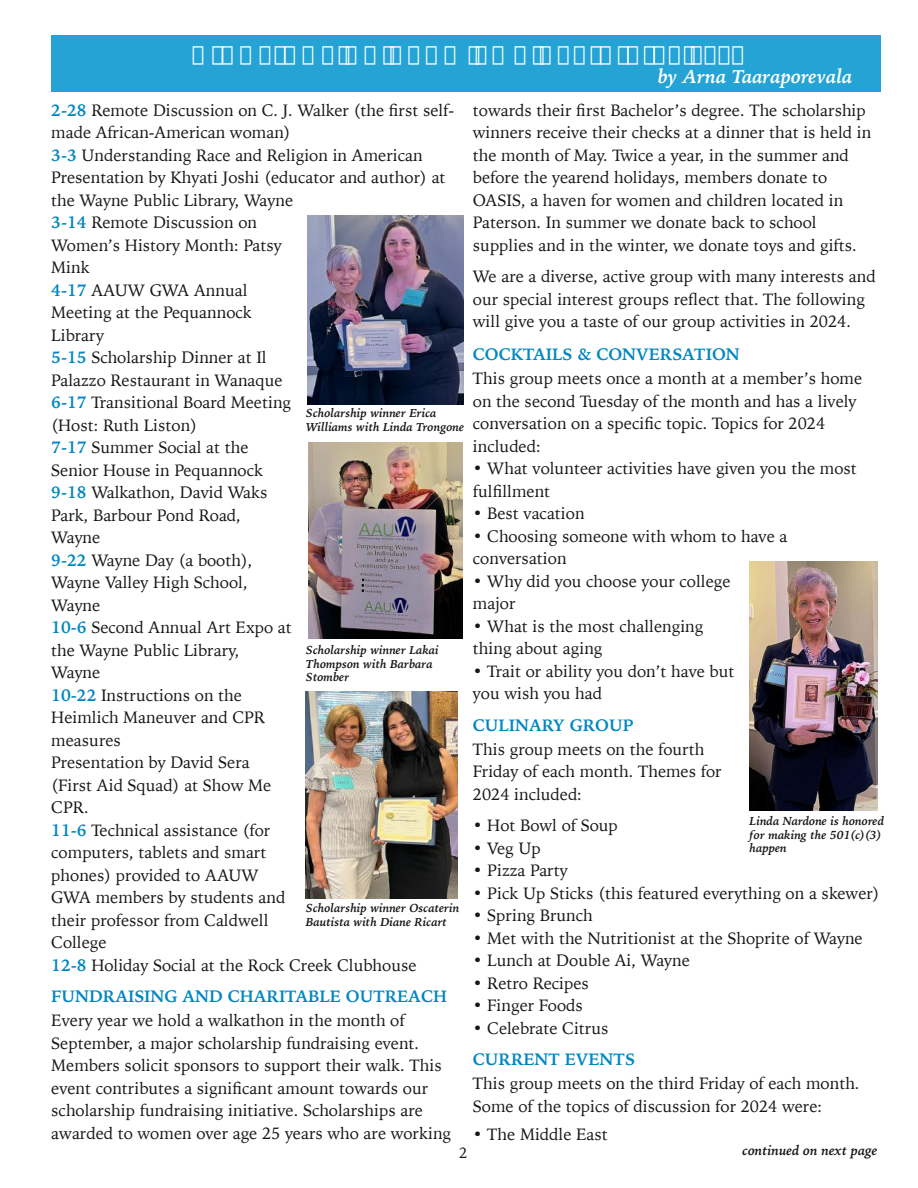
<style>
.page{position:relative;width:918px;height:1188px;background:#fff}
.page>*{position:absolute;margin:0;border:0;box-sizing:border-box;transform-origin:0 0}
.t1{font:900 21px "Iowan Old Style";color:#fff}
.t2{font:italic 700 19.5px "Iowan Old Style";color:#fff}
.t3{font:16.5px/22.5px "Iowan Old Style";color:#181715}
.t4{font:700 16.5px "Iowan Old Style";color:#0087c1}
.t5{font:15px "Iowan Old Style";color:#181715}
.t6{font:italic 700 13.5px "Iowan Old Style";letter-spacing:.005em;color:#181715}
.t7{font:italic 700 12px/13.5px "Iowan Old Style";color:#181715}
.s1{font-weight:700;color:#0087c1}
</style>
<div class="page">
<div style="left:51px;top:35px;width:829px;height:57px;background:#26a3d5"></div>
<img style="left:307px;top:216px;width:156px;height:189px">
<img style="left:309px;top:442px;width:153px;height:197px">
<img style="left:306px;top:691px;width:152px;height:208px">
<img style="left:750px;top:562px;width:128px;height:249px">
<p class="t1" style="left:192px;top:39px;width:555px">HIGHLIGHT ON AAUW GWA ACTIVITIES 2024</p>
<p class="t3" style="left:51px;top:99px;width:404px"><span class="s1">2-28</span> Remote Discussion on C. J. Walker (the first self&shy;made African-American woman)<br><span class="s1">3-3</span> Understanding Race and Religion in American<br>Presentation by Khyati Joshi (educator and author) at the Wayne Public Library, Wayne<br><span class="s1">3-14</span> Remote Discussion on<br>Women’s History Month: Patsy<br>Mink<br><span class="s1">4-17</span> AAUW GWA Annual<br>Meeting at the Pequannock<br>Library<br><span class="s1">5-15</span> Scholarship Dinner at Il<br>Palazzo Restaurant in Wanaque<br><span class="s1">6-17</span> Transitional Board Meeting<br>(Host: Ruth Liston)<br><span class="s1">7-17</span> Summer Social at the<br>Senior House in Pequannock<br><span class="s1">9-18</span> Walkathon, David Waks<br>Park, Barbour Pond Road,<br>Wayne<br><span class="s1">9-22</span> Wayne Day (a booth),<br>Wayne Valley High School,<br>Wayne<br><span class="s1">10-6</span> Second Annual Art Expo at<br>the Wayne Public Library,<br>Wayne<br><span class="s1">10-22</span> Instructions on the<br>Heimlich Maneuver and CPR<br>measures<br>Presentation by David Sera<br>(First Aid Squad) at Show Me<br>CPR.<br><span class="s1">11-6</span> Technical assistance (for<br>computers, tablets and smart<br>phones) provided to AAUW<br>GWA members by students and<br>their professor from Caldwell<br>College<br><span class="s1">12-8</span> Holiday Social at the Rock Creek Clubhouse</p>
<p class="t4" style="left:51px;top:985px;width:397px">FUNDRAISING AND CHARITABLE OUTREACH</p>
<p class="t3" style="left:51px;top:1009px;width:401px">Every year we hold a walkathon in the month of September, a major scholarship fundraising event.<br>Members solicit sponsors to support their walk. This event contributes a significant amount towards our scholarship fundraising initiative. Scholarships are awarded to women over age 25 years who are working</p>
<p class="t2" style="left:658px;top:63px;width:196px">by Arna Taaraporevala</p>
<p class="t3" style="left:473px;top:99px;width:400px">towards their first Bachelor’s degree. The scholarship winners receive their checks at a dinner that is held in the month of May. Twice a year, in the summer and before the yearend holidays, members donate to OASIS, a haven for women and children located in Paterson. In summer we donate back to school supplies and in the winter, we donate toys and gifts.</p>
<p class="t3" style="left:473px;top:265px;width:404px">We are a diverse, active group with many interests and our special interest groups reflect that. The following will give you a taste of our group activities in 2024.</p>
<p class="t4" style="left:473px;top:343px;width:268px">COCKTAILS &amp; CONVERSATION</p>
<p class="t3" style="left:473px;top:367px;width:391px">This group meets once a month at a member’s home on the second Tuesday of the month and has a lively conversation on a specific topic. Topics for 2024 included:</p>
<p class="t3" style="left:473px;top:457px;width:385px">• What volunteer activities have given you the most fulfillment</p>
<p class="t3" style="left:473px;top:502px;width:113px">• Best vacation</p>
<p class="t3" style="left:473px;top:525px;width:316px">• Choosing someone with whom to have a conversation</p>
<p class="t3" style="left:473px;top:570px;width:259px">• Why did you choose your college major</p>
<p class="t3" style="left:473px;top:615px;width:232px">• What is the most challenging thing about aging</p>
<p class="t3" style="left:473px;top:660px;width:263px">• Trait or ability you don’t have but you wish you had</p>
<p class="t4" style="left:473px;top:714px;width:162px">CULINARY GROUP</p>
<p class="t3" style="left:473px;top:738px;width:250px">This group meets on the fourth<br>Friday of each month. Themes for<br>2024 included:</p>
<p class="t3" style="left:473px;top:814px;width:146px">• Hot Bowl of Soup</p>
<p class="t3" style="left:473px;top:837px;width:69px">• Veg Up</p>
<p class="t3" style="left:473px;top:859px;width:96px">• Pizza Party</p>
<p class="t3" style="left:473px;top:882px;width:408px">• Pick Up Sticks (this featured everything on a skewer)</p>
<p class="t3" style="left:473px;top:904px;width:121px">• Spring Brunch</p>
<p class="t3" style="left:473px;top:927px;width:391px">• Met with the Nutritionist at the Shoprite of Wayne</p>
<p class="t3" style="left:473px;top:949px;width:218px">• Lunch at Double Ai, Wayne</p>
<p class="t3" style="left:473px;top:972px;width:118px">• Retro Recipes</p>
<p class="t3" style="left:473px;top:994px;width:111px">• Finger Foods</p>
<p class="t3" style="left:473px;top:1017px;width:137px">• Celebrate Citrus</p>
<p class="t4" style="left:473px;top:1048px;width:164px">CURRENT EVENTS</p>
<p class="t3" style="left:473px;top:1072px;width:388px">This group meets on the third Friday of each month.<br>Some of the topics of discussion for 2024 were:</p>
<p class="t3" style="left:473px;top:1123px;width:136px">• The Middle East</p>
<p class="t7" style="left:306px;top:406px;width:160px">Scholarship winner Erica<br>Williams with Linda Trongone</p>
<p class="t7" style="left:306px;top:643px;width:134px">Scholarship winner Lakai<br>Thompson with Barbara<br>Stomber</p>
<p class="t7" style="left:750px;top:814px;width:136px">Linda Nardone is honored for making the 501(c)(3) happen</p>
<p class="t7" style="left:306px;top:901px;width:155px">Scholarship winner Oscaterin<br>Bautista with Diane Ricart</p>
<p class="t6" style="left:743px;top:1141px;width:136px">continued on next page</p>
<p class="t5" style="left:459px;top:1143px;width:10px">2</p>
</div>
